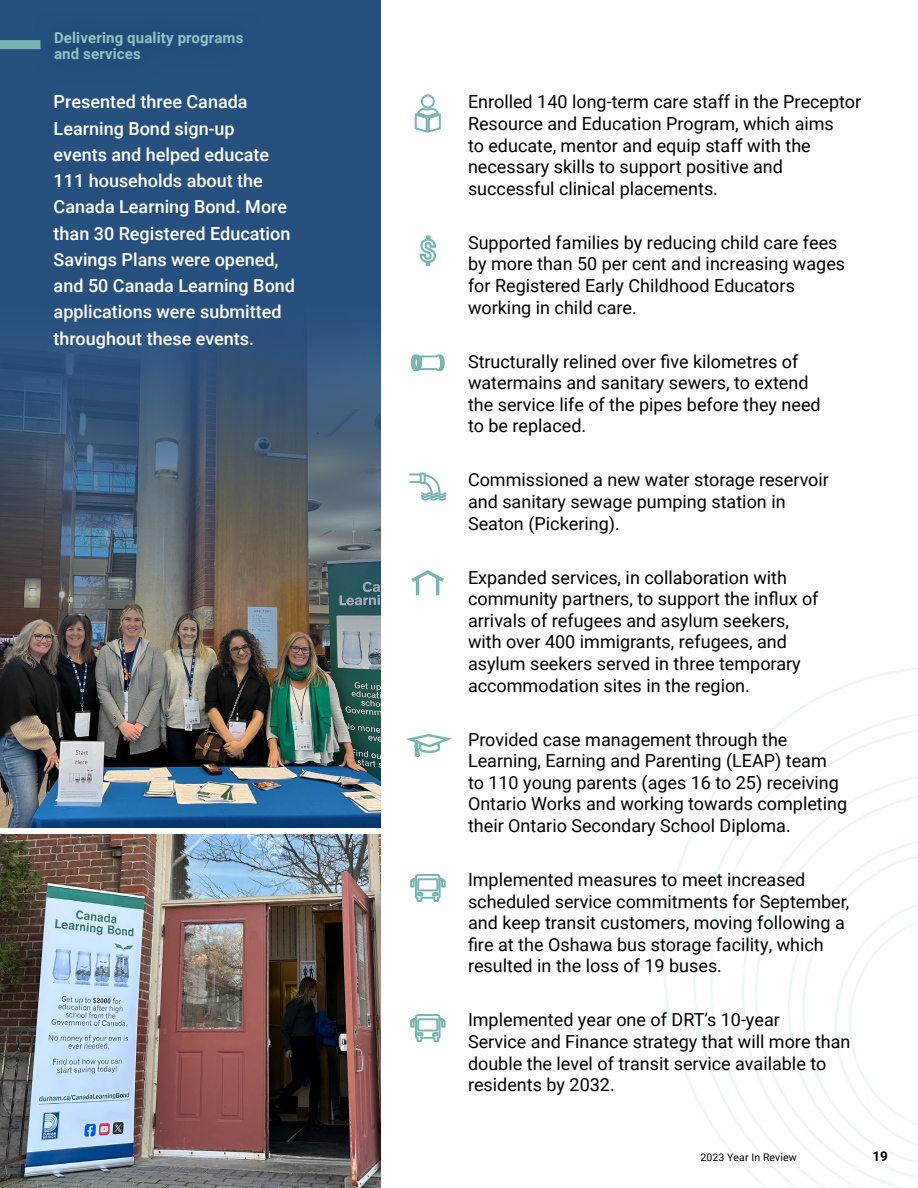
<style>
.page{position:relative;width:918px;height:1188px;background:#fff}
.page>*{position:absolute;margin:0;border:0;box-sizing:border-box;transform-origin:0 0}
.Achievements_w_icons{font:18px/21.6px "Roboto";color:#000}
.Singular_Point{font:500 18px/26.2px "Roboto";color:#fff}
.Running_Header_secti{font:700 15px/16.5px "Roboto";letter-spacing:.01em;color:#92c4bf}
.t1{font:700 13.5px "Roboto";color:#000}
.t2{font:10.5px "Roboto";letter-spacing:.01em;color:#000}
</style>
<div class="page">
<div style="left:0;top:0;width:381px;height:828px;background:#26517f"></div>
<img style="left:0;top:341px;width:381px;height:487px">
<svg style="left:663px;top:667px;width:255px;height:521px"></svg>
<div style="left:0;top:40px;width:40px;height:9px;background:#77b5af"></div>
<img style="left:0;top:834px;width:381px;height:354px">
<svg style="left:419px;top:235px;width:17px;height:31px"></svg>
<svg style="left:410px;top:354px;width:35px;height:18px"></svg>
<svg style="left:409px;top:472px;width:38px;height:29px"></svg>
<hr style="left:416px;top:578px;width:3px;height:17px;background:#77b5af">
<hr style="left:436px;top:578px;width:3px;height:17px;background:#77b5af">
<svg style="left:411px;top:570px;width:33px;height:15px"></svg>
<svg style="left:406px;top:734px;width:46px;height:23px"></svg>
<svg style="left:414px;top:94px;width:27px;height:39px"></svg>
<svg style="left:409px;top:874px;width:37px;height:28px"></svg>
<svg style="left:409px;top:1014px;width:37px;height:29px"></svg>
<h3 class="Running_Header_secti" style="left:54px;top:29px;width:191px">Delivering quality programs and services</h3>
<p class="Singular_Point" style="left:54px;top:88px;width:243px">Presented three Canada<br>Learning Bond sign-up<br>events and helped educate<br>111 households about the<br>Canada Learning Bond. More than 30 Registered Education<br>Savings Plans were opened, and 50 Canada Learning Bond applications were submitted throughout these events.</p>
<p class="Achievements_w_icons" style="left:468px;top:91px;width:395px">Enrolled 140 long-term care staff in the Preceptor Resource and Education Program, which aims<br>to educate, mentor and equip staff with the necessary skills to support positive and successful clinical placements.</p>
<p class="Achievements_w_icons" style="left:468px;top:231px;width:379px">Supported families by reducing child care fees by more than 50 per cent and increasing wages for Registered Early Childhood Educators working in child care.</p>
<p class="Achievements_w_icons" style="left:468px;top:350px;width:354px">Structurally relined over five kilometres of watermains and sanitary sewers, to extend the service life of the pipes before they need to be replaced.</p>
<p class="Achievements_w_icons" style="left:468px;top:469px;width:363px">Commissioned a new water storage reservoir and sanitary sewage pumping station in<br>Seaton (Pickering).</p>
<p class="Achievements_w_icons" style="left:468px;top:566px;width:352px">Expanded services, in collaboration with community partners, to support the influx of arrivals of refugees and asylum seekers, with over 400 immigrants, refugees, and asylum seekers served in three temporary accommodation sites in the region.</p>
<p class="Achievements_w_icons" style="left:468px;top:728px;width:381px">Provided case management through the Learning, Earning and Parenting (LEAP) team to 110 young parents (ages 16 to 25) receiving Ontario Works and working towards completing their Ontario Secondary School Diploma.</p>
<p class="Achievements_w_icons" style="left:468px;top:868px;width:383px">Implemented measures to meet increased scheduled service commitments for September, and keep transit customers, moving following a fire at the Oshawa bus storage facility, which resulted in the loss of 19 buses.</p>
<p class="Achievements_w_icons" style="left:468px;top:1009px;width:384px">Implemented year one of DRT’s 10-year<br>Service and Finance strategy that will more than double the level of transit service available to residents by 2032.</p>
<p class="t2" style="left:700px;top:1150px;width:98px">2023 Year In Review</p>
<p class="t1" style="left:873px;top:1147px;width:17px">19</p>
</div>
